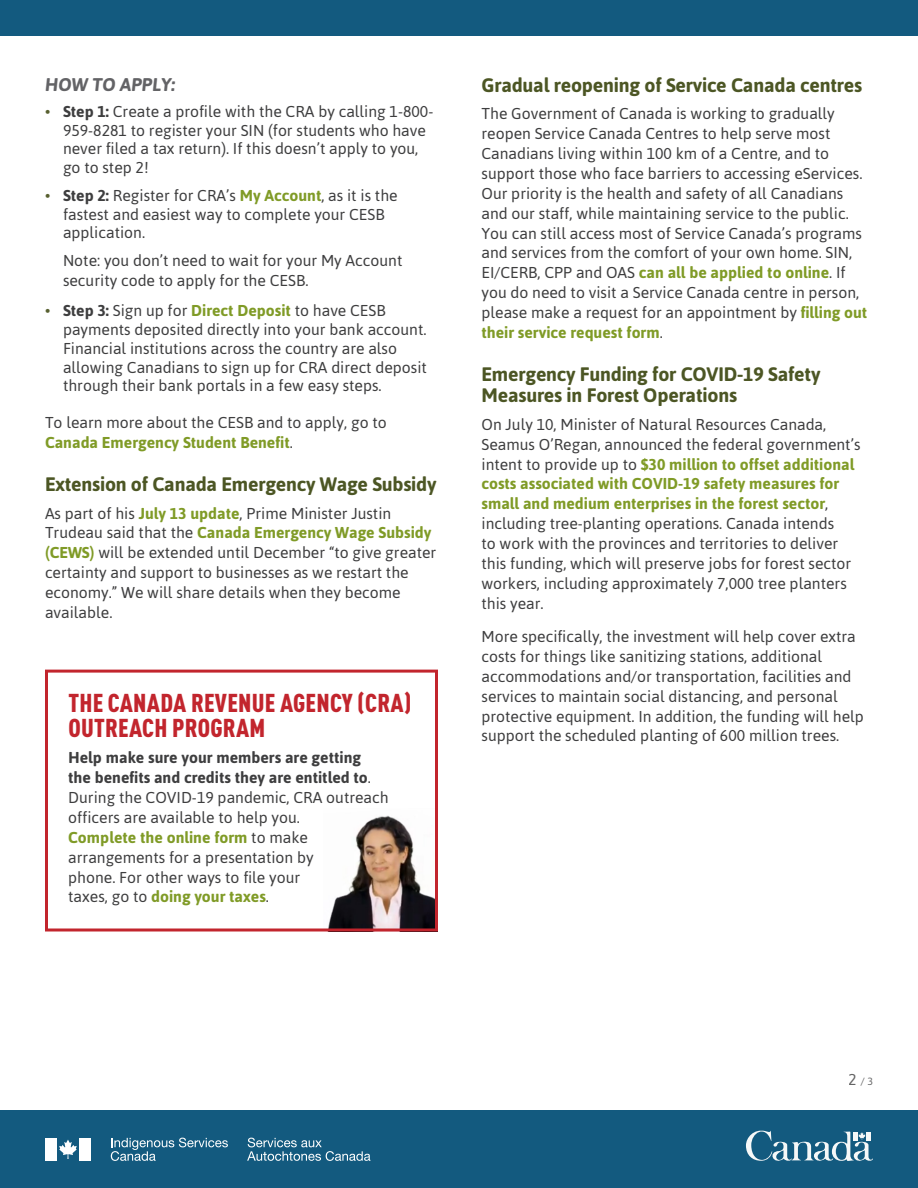
<style>
.page{position:relative;width:918px;height:1188px;background:#fff}
.page>*{position:absolute;margin:0;border:0;box-sizing:border-box;transform-origin:0 0}
.t1{font:900 condensed 25.5px/25.5px "DIN Pro";letter-spacing:.01em;color:#c2252d}
.t2{font:700 19.5px/21px "Asap";letter-spacing:-.01em;color:#4c5624}
.H3_5{font:italic 700 18.3px "Asap";color:#636366}
.t3{font:15.75px/19.8px "Asap";color:#3e3e3f}
.t4{font:10.5px "Asap";color:#3e3e3f}
.s1{color:#586030}
.s2{font-weight:700}
.s3{font-weight:700;color:#809b27}
.s4{font-size:15.75px}
</style>
<div class="page">
<div style="left:0;top:0;width:918px;height:36px;background:#135a7f"></div>
<svg style="left:0;top:669px;width:918px;height:519px"></svg>
<div style="left:46px;top:670px;width:390px;height:262px;background:#fff"></div>
<img style="left:328px;top:815px;width:106px;height:113px">
<div style="left:45px;top:670px;width:393px;height:262px;border:3px solid #c2252d"></div>
<p class="H3_5" style="left:45px;top:72px;width:132px">HOW TO APPLY:</p>
<p class="t3" style="left:63px;top:102px;width:372px;line-height:18.8px;text-indent:-18px"><span class="s1">•</span> <span class="s2">Step 1:</span> Create a profile with the CRA by calling 1-800- 959-8281 to register your SIN (for students who have never filed a tax return). If this doesn’t apply to you, go to step 2!</p>
<p class="t3" style="left:63px;top:186px;width:336px;line-height:18.8px;text-indent:-18px"><span class="s1">•</span> <span class="s2">Step 2:</span> Register for CRA’s <span class="s3">My Account</span>, as it is the fastest and easiest way to complete your CESB application.</p>
<p class="t3" style="left:63px;top:250px;width:341px">Note: you don’t need to wait for your My Account security code to apply for the CESB.</p>
<p class="t3" style="left:63px;top:301px;width:365px;line-height:18.8px;text-indent:-18px"><span class="s1">•</span> <span class="s2">Step 3:</span> Sign up for <span class="s3">Direct Deposit</span> to have CESB payments deposited directly into your bank account.<br>Financial institutions across the country are also allowing Canadians to sign up for CRA direct deposit through their bank portals in a few easy steps.</p>
<p class="t3" style="left:45px;top:412px;width:343px">To learn more about the CESB and to apply, go to<br><span class="s3">Canada Emergency Student Benefit</span>.</p>
<h3 class="t2" style="left:45px;top:473px;width:393px">Extension of Canada Emergency Wage Subsidy</h3>
<p class="t3" style="left:45px;top:503px;width:393px">As part of his <span class="s3">July 13 update</span>, Prime Minister Justin Trudeau said that the <span class="s3">Canada Emergency Wage Subsidy (CEWS)</span> will be extended until December “to give greater certainty and support to businesses as we restart the economy.” We will share details when they become available.</p>
<p class="t1" style="left:68px;top:688px;width:344px">THE CANADA REVENUE AGENCY (CRA)<br>OUTREACH PROGRAM</p>
<p class="t3" style="left:68px;top:747px;width:322px"><span class="s2">Help make sure your members are getting<br>the benefits and credits they are entitled to</span>.<br>During the COVID-19 pandemic, CRA outreach officers are available to help you.<br><span class="s3">Complete the online form</span> to make arrangements for a presentation by<br>phone. For other ways to file your<br>taxes, go to <span class="s3">doing your taxes</span>.</p>
<h3 class="t2" style="left:482px;top:74px;width:382px">Gradual reopening of Service Canada centres</h3>
<p class="t3" style="left:482px;top:103px;width:387px">The Government of Canada is working to gradually reopen Service Canada Centres to help serve most Canadians living within 100 km of a Centre, and to support those who face barriers to accessing eServices.<br>Our priority is the health and safety of all Canadians and our staff, while maintaining service to the public.<br>You can still access most of Service Canada’s programs and services from the comfort of your own home. SIN, EI/CERB, CPP and OAS <span class="s3">can all be applied to online</span>. If you do need to visit a Service Canada centre in person, please make a request for an appointment by <span class="s3">filling out their service request form</span>.</p>
<h3 class="t2" style="left:482px;top:363px;width:340px">Emergency Funding for COVID-19 Safety<br>Measures in Forest Operations</h3>
<p class="t3" style="left:482px;top:414px;width:381px">On July 10, Minister of Natural Resources Canada, Seamus O’Regan, announced the federal government’s intent to provide up to <span class="s3">$30 million to offset additional costs associated with COVID-19 safety measures for small and medium enterprises in the forest sector</span>, including tree-planting operations. Canada intends<br>to work with the provinces and territories to deliver this funding, which will preserve jobs for forest sector workers, including approximately 7,000 tree planters this year.</p>
<p class="t3" style="left:482px;top:626px;width:384px">More specifically, the investment will help cover extra costs for things like sanitizing stations, additional accommodations and/or transportation, facilities and services to maintain social distancing, and personal protective equipment. In addition, the funding will help support the scheduled planting of 600 million trees.</p>
<p class="t4" style="left:849px;top:1074px;width:26px"><span class="s4">2</span> / 3</p>
</div>
